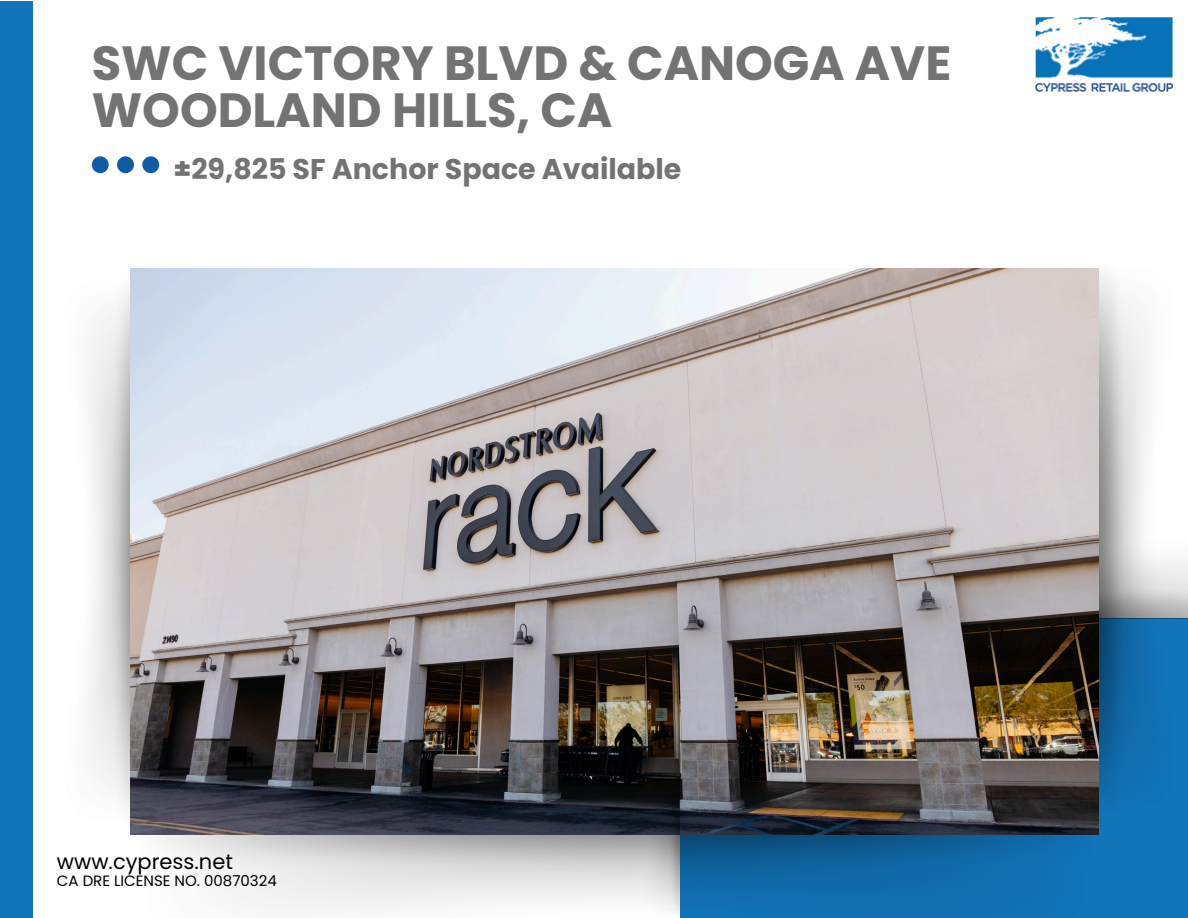
<style>
.page{position:relative;width:1188px;height:918px;background:#fff}
.page>*{position:absolute;margin:0;border:0;box-sizing:border-box;transform-origin:0 0}
.t1{font:700 48px/47.2px "Poppins";color:#737373}
.t2{font:700 28.5px "Poppins";color:#737373}
.t3{font:21px "Poppins";color:#000}
.t4{font:15px "Poppins";color:#000}
</style>
<div class="page">
<svg style="left:680px;top:619px;width:508px;height:299px;background:#106aaa"></svg>
<img style="left:1098px;top:268px;width:90px;height:532px">
<img style="left:130px;top:269px;width:969px;height:566px">
<div style="left:0;top:1px;width:32px;height:917px;background:#1274b9"></div>
<svg style="left:92px;top:156px;width:67px;height:17px"></svg>
<img style="left:1035px;top:17px;width:138px;height:74px">
<img style="left:641px;top:635px;width:39px;height:283px">
<h1 class="t1" style="left:92px;top:40px;width:861px">SWC VICTORY BLVD &amp; CANOGA AVE<br>WOODLAND HILLS, CA</h1>
<h2 class="t2" style="left:173px;top:149px;width:510px">±29,825 SF Anchor Space Available</h2>
<h3 class="t3" style="left:57px;top:847px;width:178px">www.cypress.net</h3>
<p class="t4" style="left:57px;top:870px;width:221px">CA DRE LICENSE NO. 00870324</p>
</div>
